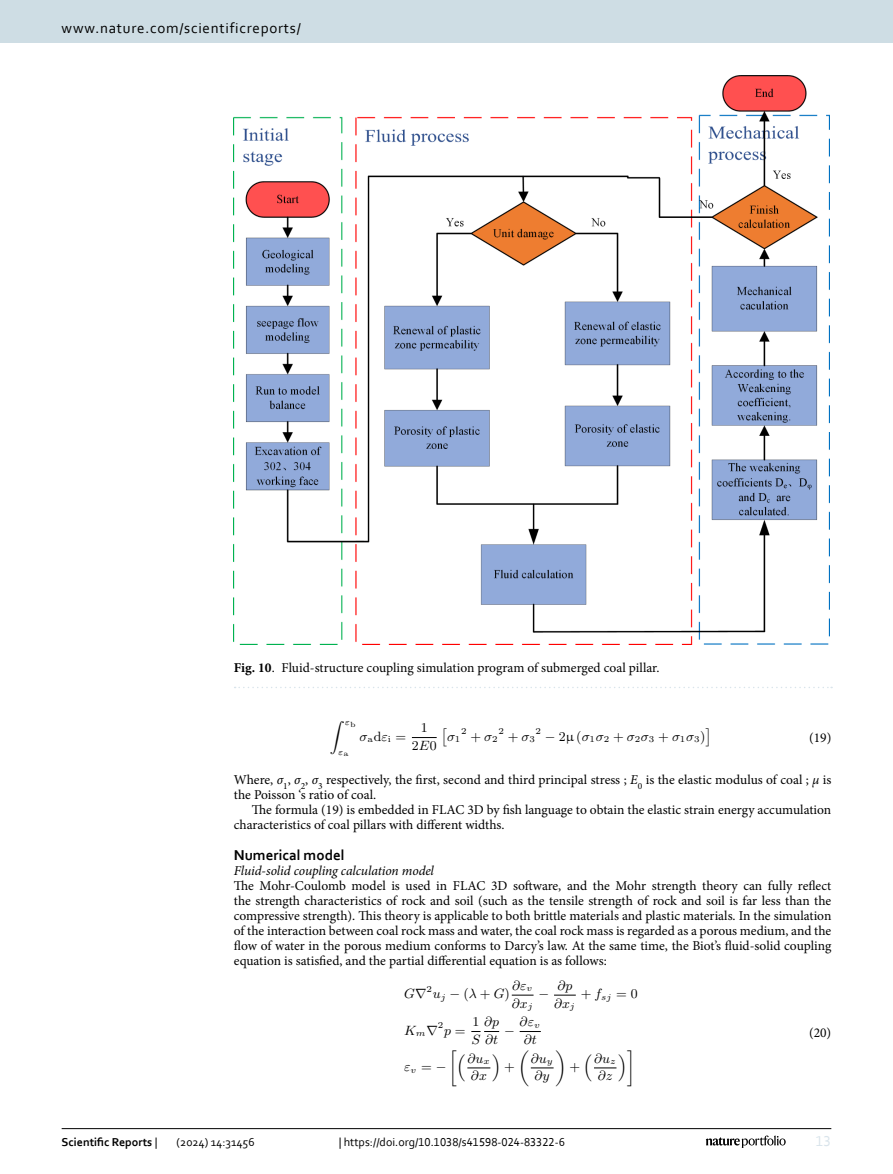
<style>
.page{position:relative;width:893px;height:1174px;background:#fff}
.page>*{position:absolute;margin:0;border:0;box-sizing:border-box;transform-origin:0 0}
.t1{font:15px "Corbel";letter-spacing:.05em;color:#000}
.Head_2{font:700 15px "Corbel";color:#000}
.t2{font:15px "LM Math Extension 10";color:#000}
.t3{font:15px "Corbel";color:#d9e4eb}
.Body_Text{font:13.5px/15px "Minion Pro";color:#000}
.Body_Text_Indent{font:13.5px/15px "Minion Pro";color:#000}
.t4{font:13.5px/17.9px "LM Math Italic 9";color:#000}
.Figure_Caption{font:13.5px "Minion Pro";color:#000}
.Head_3_after_2{font:italic 13.5px "Minion Pro";letter-spacing:-.01em;color:#000}
.t5{font:13.5px/17.9px "LM Roman 9";color:#000;text-align:center}
.EQ{font:13.5px "Minion Pro";color:#000}
.t6{font:12px "Corbel";color:#000}
.t7{font:700 12px "Corbel";color:#000}
.t8{font:9px "LM Roman 6";color:#000}
.t9{font:9px "LM Math Italic 6";color:#000}
.s1{font-weight:700}
.s2{font-family:"SFRM0900"}
.s3{font-family:"LM Roman 9"}
.s4{font-family:"LM Math Italic 9"}
.s5{font-family:"EURM10"}
.s6{font-style:italic}
.s7{font-weight:400}
</style>
<div class="page">
<svg style="left:412px;top:737px;width:25px;height:1px"></svg>
<svg style="left:512px;top:994px;width:22px;height:1px"></svg>
<svg style="left:554px;top:994px;width:22px;height:1px"></svg>
<svg style="left:471px;top:1031px;width:28px;height:1px"></svg>
<svg style="left:520px;top:1031px;width:21px;height:1px"></svg>
<svg style="left:467px;top:1067px;width:23px;height:1px"></svg>
<svg style="left:531px;top:1067px;width:23px;height:1px"></svg>
<svg style="left:594px;top:1067px;width:22px;height:1px"></svg>
<img style="left:234px;top:76px;width:595px;height:568px">
<svg style="left:235px;top:686px;width:597px;height:2px"></svg>
<hr style="left:62px;top:1128px;width:769px;height:1px;background:#000">
<svg style="left:706px;top:1135px;width:80px;height:12px"></svg>
<div style="left:0;top:0;width:893px;height:43px;background:#cedde4"></div>
<p class="t1" style="left:62px;top:18px;width:241px">www.nature.com/scientificreports/</p>
<p class="Figure_Caption" style="left:234px;top:659px;width:427px"><span class="s1">Fig. 10</span>. Fluid-structure coupling simulation program of submerged coal pillar.</p>
<p class="t2" style="left:330px;top:707px;width:27px">∫ <sub>ε</sub><sub>b</sub></p>
<p class="t9" style="left:338px;top:748px;width:12px">ε<sub>a</sub></p>
<p class="t4" style="left:360px;top:728px;width:48px">σ<sub>a</sub><span class="s2">d</span>ε<sub>i</sub> <span class="s3">=</span></p>
<p class="t5" style="left:412px;top:717px;width:26px">1<br>2<span class="s4">E</span>0</p>
<p class="t2" style="left:441px;top:715px;width:8px">[</p>
<p class="t4" style="left:447px;top:728px;width:15px">σ<sub>1</sub></p>
<p class="t8" style="left:536px;top:724px;width:7px">2</p>
<p class="t4" style="left:545px;top:728px;width:162px">− <span class="s3">2</span><span class="s5">µ</span><span class="s3">(</span>σ<sub>1</sub>σ<sub>2</sub> <span class="s3">+</span> σ<sub>2</sub>σ<sub>3</sub> <span class="s3">+</span> σ<sub>1</sub>σ<sub>3</sub><span class="s3">)</span></p>
<p class="t2" style="left:706px;top:715px;width:8px">]</p>
<p class="EQ" style="left:809px;top:729px;width:24px">(19)</p>
<p class="Body_Text" style="left:234px;top:772px;width:599px">Where, <span class="s6">σ</span><sub>1</sub>, <span class="s6">σ</span><sub>2</sub>, <span class="s6">σ</span><sub>3</sub> respectively, the first, second and third principal stress ; <span class="s6">E</span><sub>0</sub> is the elastic modulus of coal ; <span class="s6">µ</span> is the Poisson ‘s ratio of coal.</p>
<p class="Body_Text_Indent" style="left:234px;top:802px;width:599px;text-indent:18px">The formula (19) is embedded in FLAC 3D by fish language to obtain the elastic strain energy accumulation characteristics of coal pillars with different widths.</p>
<p class="Head_2" style="left:234px;top:845px;width:112px">Numerical model</p>
<p class="Head_3_after_2" style="left:234px;top:861px;width:202px">Fluid-solid coupling calculation model</p>
<p class="Body_Text" style="left:234px;top:877px;width:599px;text-align:justify">The Mohr-Coulomb model is used in FLAC 3D software, and the Mohr strength theory can fully reflect the strength characteristics of rock and soil (such as the tensile strength of rock and soil is far less than the compressive strength). This theory is applicable to both brittle materials and plastic materials. In the simulation of the interaction between coal rock mass and water, the coal rock mass is regarded as a porous medium, and the flow of water in the porous medium conforms to Darcy’s law. At the same time, the Biot’s fluid-solid coupling equation is satisfied, and the partial differential equation is as follows:</p>
<p class="t4" style="left:404px;top:986px;width:24px">G∇</p>
<p class="t8" style="left:426px;top:982px;width:7px">2</p>
<p class="t4" style="left:433px;top:986px;width:79px">u<sub>j</sub> −<span class="s3">(</span>λ<span class="s3">+</span>G<span class="s3">)</span></p>
<p class="t4" style="left:512px;top:977px;width:22px">∂ε<sub>v </sub>∂x<sub>j</sub></p>
<p class="t4" style="left:554px;top:977px;width:22px">∂p ∂x<sub>j</sub></p>
<p class="t5" style="left:581px;top:984px;width:58px">+<span class="s4">f</span><sub>sj</sub> =0</p>
<p class="t4" style="left:404px;top:1022px;width:35px">K<sub>m</sub>∇</p>
<p class="t8" style="left:461px;top:724px;width:7px">2</p>
<p class="t8" style="left:498px;top:724px;width:7px">2</p>
<p class="t5" style="left:470px;top:726px;width:29px">+ <span class="s4">σ</span><sub>2</sub></p>
<p class="t5" style="left:508px;top:726px;width:29px">+ <span class="s4">σ</span><sub>3</sub></p>
<p class="t4" style="left:471px;top:1013px;width:29px"><span class="s3">1</span>∂p<br>S ∂t</p>
<p class="t4" style="left:520px;top:1013px;width:22px;text-align:center">∂ε<sub>v </sub>∂t</p>
<p class="t8" style="left:438px;top:1018px;width:7px">2</p>
<p class="EQ" style="left:809px;top:1023px;width:24px">(20)</p>
<p class="t4" style="left:444px;top:1022px;width:23px">p <span class="s3">=</span></p>
<p class="t5" style="left:569px;top:1056px;width:12px">+</p>
<p class="t2" style="left:583px;top:1041px;width:10px">(</p>
<p class="t4" style="left:594px;top:1050px;width:23px">∂u<sub>z </sub>∂z</p>
<p class="t2" style="left:618px;top:1038px;width:18px">)]</p>
<p class="t2" style="left:449px;top:1038px;width:18px">[(</p>
<p class="t4" style="left:467px;top:1050px;width:24px">∂u<sub>x </sub>∂x</p>
<p class="t2" style="left:492px;top:1041px;width:10px">)</p>
<p class="t5" style="left:504px;top:1056px;width:12px">+</p>
<p class="t2" style="left:518px;top:1036px;width:12px">(</p>
<p class="t4" style="left:531px;top:1050px;width:23px">∂u<sub>y </sub>∂y</p>
<p class="t2" style="left:555px;top:1036px;width:12px">)</p>
<p class="t4" style="left:404px;top:1059px;width:44px">ε<sub>v</sub> <span class="s3">=</span>−</p>
<p class="t7" style="left:62px;top:1134px;width:97px">Scientific Reports <span class="s7">|</span></p>
<p class="t6" style="left:177px;top:1134px;width:80px">(2024) 14:31456</p>
<p class="t6" style="left:339px;top:1134px;width:228px">| https://doi.org/10.1038/s41598-024-83322-6</p>
<p class="t3" style="left:816px;top:1132px;width:17px">13</p>
</div>
